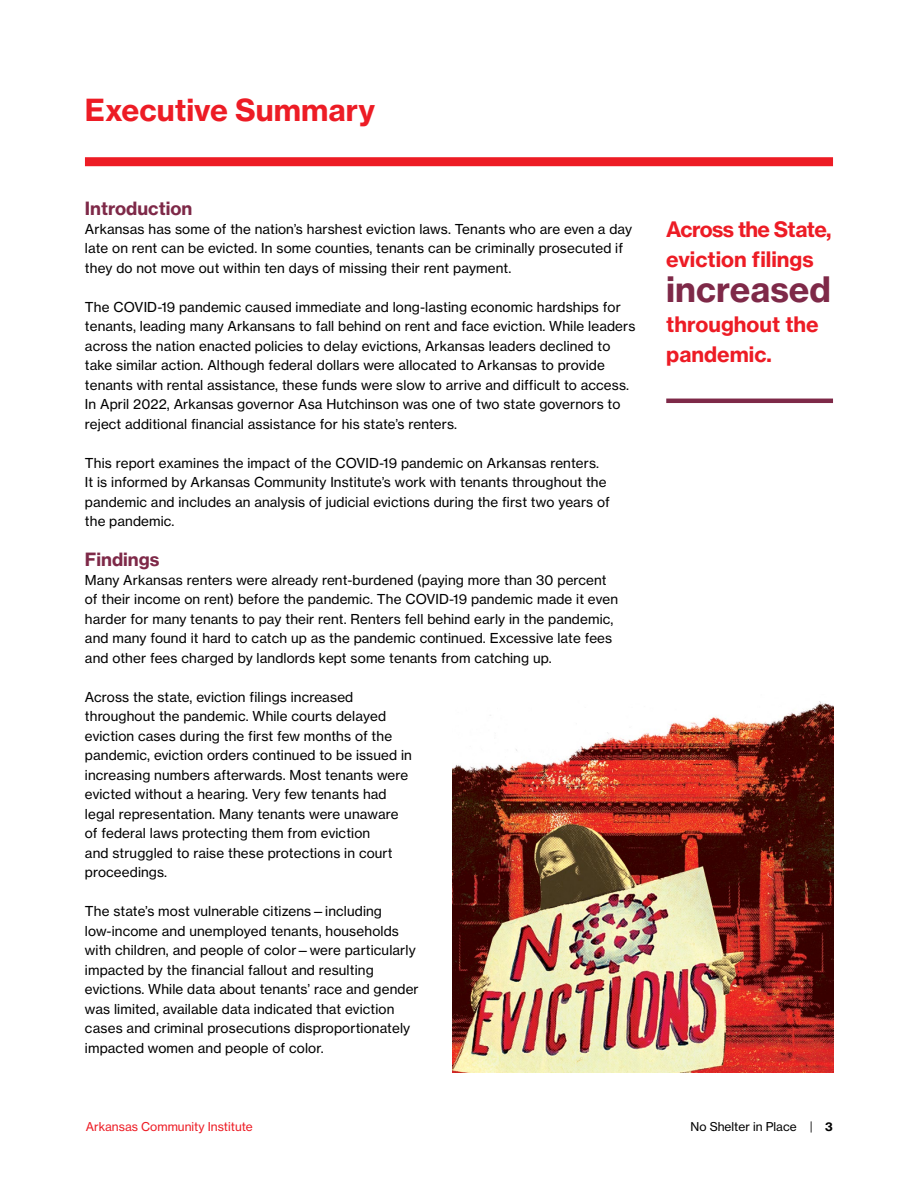
<style>
.page{position:relative;width:918px;height:1188px;background:#fff}
.page>*{position:absolute;margin:0;border:0;box-sizing:border-box;transform-origin:0 0}
.t1{font:34.5px "N Haas Grotesk TX Pro 75 Bd";color:#7e2948}
.t2{font:30px "N Haas Grotesk TX Pro 75 Bd";color:#ed1c25}
.t3{font:21px/30px "N Haas Grotesk TX Pro 75 Bd";color:#ed1c25}
.t4{font:18px "N Haas Grotesk TX Pro 75 Bd";color:#7e2948}
.t5{font:13.5px/19.5px "N Haas Grotesk TX Pro 55 Rg";letter-spacing:.01em;color:#000}
.t6{font:12px "N Haas Grotesk TX Pro 55 Rg";color:#ed1c25}
.t7{font:12px "N Haas Grotesk TX Pro 55 Rg";color:#000}
.s1{font-family:"Gotham"}
.s2{font-family:"N Haas Grotesk TX Pro 75 Bd"}
</style>
<div class="page">
<div style="left:85px;top:157px;width:748px;height:9px;background:#ed1c25"></div>
<hr style="left:666px;top:399px;width:167px;height:4px;background:#7e2948">
<img style="left:452px;top:701px;width:381px;height:372px">
<h2 class="t2" style="left:85px;top:91px;width:292px">Executive Summary</h2>
<h3 class="t4" style="left:85px;top:197px;width:109px">Introduction</h3>
<p class="t5" style="left:85px;top:219px;width:549px">Arkansas has some of the nation’s harshest eviction laws. Tenants who are even a day late on rent can be evicted. In some counties, tenants can be criminally prosecuted if they do not move out within ten days of missing their rent payment.</p>
<p class="t5" style="left:85px;top:297px;width:552px">The COVID-19 pandemic caused immediate and long-lasting economic hardships for tenants, leading many Arkansans to fall behind on rent and face eviction. While leaders across the nation enacted policies to delay evictions, Arkansas leaders declined to take similar action. Although federal dollars were allocated to Arkansas to provide tenants with rental assistance, these funds were slow to arrive and difficult to access.<br>In April 2022, Arkansas governor Asa Hutchinson was one of two state governors to reject additional financial assistance for his state’s renters.</p>
<p class="t5" style="left:85px;top:453px;width:526px">This report examines the impact of the COVID-19 pandemic on Arkansas renters.<br>It is informed by Arkansas Community Institute’s work with tenants throughout the pandemic and includes an analysis of judicial evictions during the first two years of the pandemic.</p>
<h3 class="t4" style="left:85px;top:548px;width:76px">Findings</h3>
<p class="t5" style="left:85px;top:570px;width:535px">Many Arkansas renters were already rent-burdened (paying more than 30 percent of their income on rent) before the pandemic. The COVID-19 pandemic made it even harder for many tenants to pay their rent. Renters fell behind early in the pandemic, and many found it hard to catch up as the pandemic continued. Excessive late fees and other fees charged by landlords kept some tenants from catching up.</p>
<p class="t5" style="left:85px;top:687px;width:328px">Across the state, eviction filings increased throughout the pandemic. While courts delayed eviction cases during the first few months of the pandemic, eviction orders continued to be issued in increasing numbers afterwards. Most tenants were evicted without a hearing. Very few tenants had legal representation. Many tenants were unaware of federal laws protecting them from eviction<br>and struggled to raise these protections in court proceedings.</p>
<p class="t5" style="left:85px;top:902px;width:335px">The state’s most vulnerable citizens—including low-income and unemployed tenants, households with children, and people of color—were particularly impacted by the financial fallout and resulting evictions. While data about tenants’ race and gender was limited, available data indicated that eviction cases and criminal prosecutions disproportionately impacted women and people of color.</p>
<h3 class="t3" style="left:666px;top:214px;width:167px">Across the State, eviction filings</h3>
<h1 class="t1" style="left:666px;top:267px;width:166px">increased</h1>
<h3 class="t3" style="left:666px;top:309px;width:154px">throughout the pandemic.</h3>
<p class="t6" style="left:86px;top:1119px;width:169px">Arkansas Community Institute</p>
<p class="t7" style="left:691px;top:1119px;width:144px">No Shelter in Place <span class="s1">|</span> <span class="s2">3</span></p>
</div>
